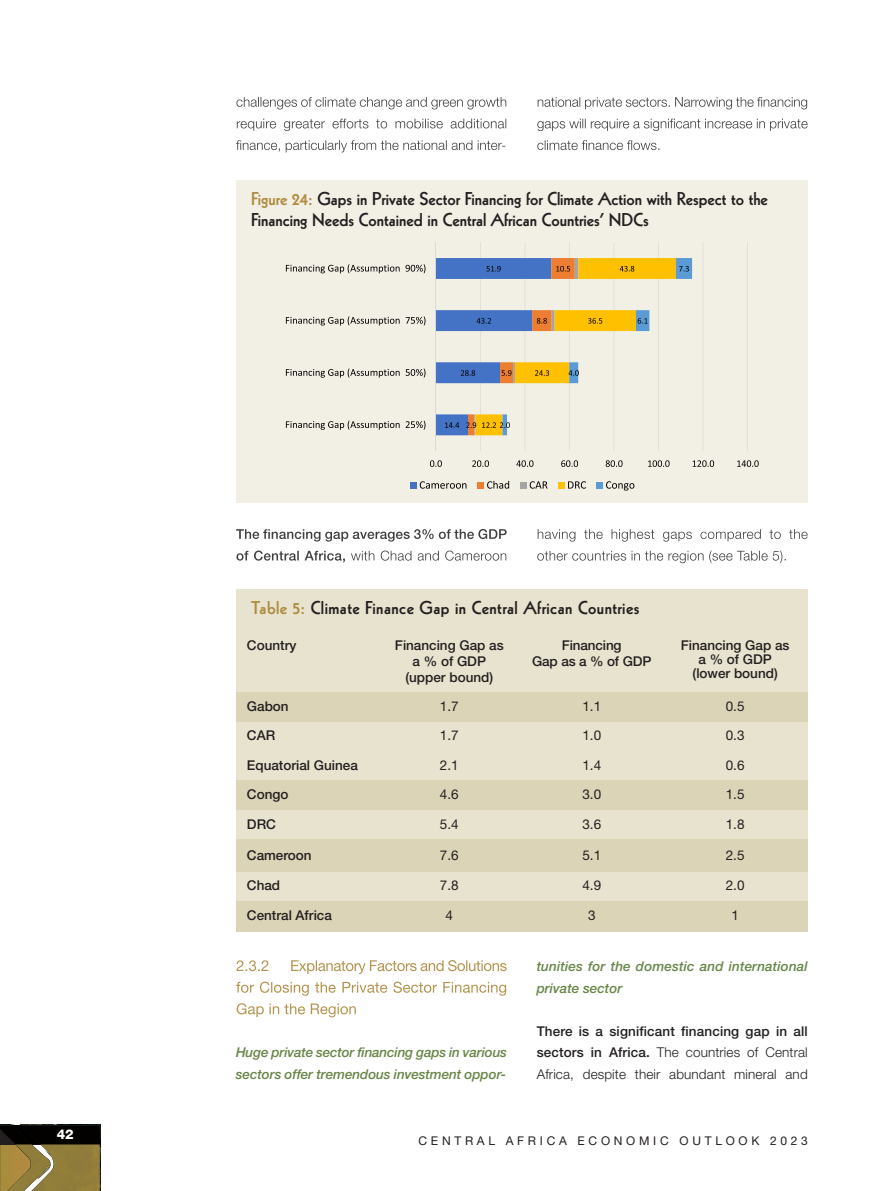
<style>
.page{position:relative;width:893px;height:1191px;background:#fff}
.page>*{position:absolute;margin:0;border:0;box-sizing:border-box;transform-origin:0 0}
.t1{font:800 18px/21.6px "Kabel";color:#231f20}
.t2{font:800 18px "Kabel";letter-spacing:.025em;color:#231f20}
.t3{font:500 13.5px/16.2px "Helvetica Neue";color:#231f20;text-align:center}
.t4{font:italic 500 13.5px/21.6px "Helvetica Neue";letter-spacing:-.005em;color:#678547}
.t5{font:300 13.5px/21.6px "Helvetica Neue";letter-spacing:.01em;color:#231f20;text-align:justify}
.t6{font:13.5px "Helvetica Neue";color:#231f20}
.t7{font:800 13.5px "Helvetica Neue";color:#fff}
.t8{font:12px "Helvetica Neue";letter-spacing:.31em;color:#231f20}
.s1{color:#ae8b3e}
.s2{font-weight:500}
</style>
<div class="page">
<img style="left:57px;top:1158px;width:43px;height:33px">
<div style="left:0;top:1125px;width:100px;height:19px;background:#020100"></div>
<img style="left:57px;top:1125px;width:43px;height:1px">
<svg style="left:0;top:1124px;width:57px;height:67px"></svg>
<img style="left:16px;top:1144px;width:84px;height:14px">
<img style="left:244px;top:97px;width:262px;height:12px">
<img style="left:263px;top:119px;width:243px;height:9px">
<img style="left:236px;top:140px;width:261px;height:10px">
<img style="left:551px;top:97px;width:256px;height:12px">
<img style="left:580px;top:119px;width:228px;height:12px">
<img style="left:545px;top:140px;width:111px;height:10px">
<div style="left:236px;top:181px;width:572px;height:321px;background:#f2efe5"></div>
<hr style="left:480px;top:242px;width:1px;height:209px;background:#d9d9d9">
<hr style="left:525px;top:242px;width:1px;height:209px;background:#d9d9d9">
<hr style="left:569px;top:242px;width:1px;height:209px;background:#d9d9d9">
<hr style="left:614px;top:242px;width:1px;height:209px;background:#d9d9d9">
<hr style="left:658px;top:242px;width:1px;height:209px;background:#d9d9d9">
<hr style="left:703px;top:242px;width:1px;height:209px;background:#d9d9d9">
<hr style="left:747px;top:242px;width:1px;height:209px;background:#d9d9d9">
<hr style="left:435px;top:242px;width:1px;height:209px;background:#d9d9d9">
<svg style="left:436px;top:258px;width:256px;height:177px;background:#d5d0be"></svg>
<svg style="left:430px;top:460px;width:12px;height:7px"></svg>
<svg style="left:472px;top:460px;width:17px;height:7px"></svg>
<svg style="left:516px;top:460px;width:17px;height:7px"></svg>
<svg style="left:561px;top:460px;width:17px;height:7px"></svg>
<svg style="left:606px;top:460px;width:17px;height:7px"></svg>
<svg style="left:648px;top:460px;width:22px;height:7px"></svg>
<svg style="left:693px;top:460px;width:21px;height:7px"></svg>
<svg style="left:737px;top:460px;width:22px;height:7px"></svg>
<svg style="left:286px;top:421px;width:139px;height:9px"></svg>
<svg style="left:286px;top:368px;width:139px;height:10px"></svg>
<svg style="left:286px;top:316px;width:139px;height:9px"></svg>
<svg style="left:286px;top:264px;width:139px;height:9px"></svg>
<svg style="left:410px;top:481px;width:56px;height:7px"></svg>
<div style="left:477px;top:482px;width:7px;height:6px;background:#ed7d31"></div>
<svg style="left:487px;top:481px;width:22px;height:7px"></svg>
<svg style="left:520px;top:481px;width:27px;height:7px"></svg>
<svg style="left:558px;top:481px;width:28px;height:7px"></svg>
<div style="left:596px;top:482px;width:7px;height:6px;background:#5b9bd5"></div>
<svg style="left:606px;top:481px;width:28px;height:9px"></svg>
<img style="left:236px;top:529px;width:271px;height:10px">
<img style="left:244px;top:550px;width:98px;height:10px">
<img style="left:362px;top:550px;width:144px;height:10px">
<img style="left:538px;top:529px;width:270px;height:10px">
<img style="left:545px;top:550px;width:237px;height:13px">
<img style="left:236px;top:960px;width:32px;height:11px">
<img style="left:291px;top:960px;width:216px;height:14px">
<img style="left:236px;top:981px;width:270px;height:14px">
<img style="left:237px;top:1003px;width:119px;height:14px">
<p class="t7" style="left:57px;top:1129px;width:19px">42</p>
<h1 class="t1" style="left:251px;top:189px;width:518px"><span class="s1">Figure 24:</span> Gaps in Private Sector Financing for Climate Action with Respect to the<br>Financing Needs Contained in Central African Countries’ NDCs</h1>
<h1 class="t2" style="left:251px;top:601px;width:390px"><span class="s1">Table 5:</span> Climate Finance Gap in Central African Countries</h1>
<p class="t3" style="left:247px;top:638px;width:51px">Country</p>
<p class="t3" style="left:395px;top:638px;width:110px">Financing Gap as a % of GDP (upper bound)</p>
<p class="t3" style="left:532px;top:638px;width:121px">Financing<br>Gap as a % of GDP</p>
<p class="t3" style="left:681px;top:639px;width:110px;line-height:14.4px">Financing Gap as a % of GDP (lower bound)</p>
<p class="t3" style="left:247px;top:699px;width:43px">Gabon</p>
<p class="t6" style="left:440px;top:701px;width:20px">1.7</p>
<p class="t6" style="left:582px;top:701px;width:20px">1.1</p>
<p class="t6" style="left:726px;top:701px;width:20px">0.5</p>
<p class="t3" style="left:247px;top:728px;width:30px">CAR</p>
<p class="t6" style="left:440px;top:730px;width:20px">1.7</p>
<p class="t6" style="left:582px;top:730px;width:20px">1.0</p>
<p class="t6" style="left:726px;top:730px;width:20px">0.3</p>
<p class="t3" style="left:247px;top:758px;width:112px">Equatorial Guinea</p>
<p class="t6" style="left:440px;top:760px;width:20px">2.1</p>
<p class="t6" style="left:582px;top:760px;width:20px">1.4</p>
<p class="t6" style="left:726px;top:760px;width:20px">0.6</p>
<p class="t3" style="left:247px;top:787px;width:43px">Congo</p>
<p class="t6" style="left:440px;top:789px;width:20px">4.6</p>
<p class="t6" style="left:582px;top:789px;width:20px">3.0</p>
<p class="t6" style="left:726px;top:789px;width:20px">1.5</p>
<p class="t3" style="left:247px;top:817px;width:30px">DRC</p>
<p class="t6" style="left:440px;top:819px;width:20px">5.4</p>
<p class="t6" style="left:582px;top:819px;width:20px">3.6</p>
<p class="t6" style="left:726px;top:819px;width:20px">1.8</p>
<p class="t3" style="left:247px;top:848px;width:66px">Cameroon</p>
<p class="t6" style="left:440px;top:850px;width:20px">7.6</p>
<p class="t6" style="left:582px;top:850px;width:20px">5.1</p>
<p class="t6" style="left:726px;top:850px;width:20px">2.5</p>
<p class="t3" style="left:247px;top:878px;width:35px">Chad</p>
<p class="t6" style="left:440px;top:880px;width:20px">7.8</p>
<p class="t6" style="left:582px;top:880px;width:20px">4.9</p>
<p class="t6" style="left:726px;top:880px;width:20px">2.0</p>
<p class="t3" style="left:247px;top:908px;width:86px">Central Africa</p>
<p class="t6" style="left:446px;top:910px;width:9px">4</p>
<p class="t6" style="left:588px;top:910px;width:9px">3</p>
<p class="t6" style="left:731px;top:910px;width:9px">1</p>
<p class="t4" style="left:236px;top:1043px;width:273px">Huge private sector financing gaps in various sectors offer tremendous investment oppor-</p>
<p class="t4" style="left:537px;top:956px;width:273px">tunities for the domestic and international private sector</p>
<p class="t5" style="left:537px;top:1021px;width:273px"><span class="s2">There is a significant financing gap in all sectors in Africa.</span> The countries of Central Africa, despite their abundant mineral and</p>
<p class="t8" style="left:419px;top:1136px;width:391px">CENTRAL AFRICA ECONOMIC OUTLOOK 2023</p>
</div>
